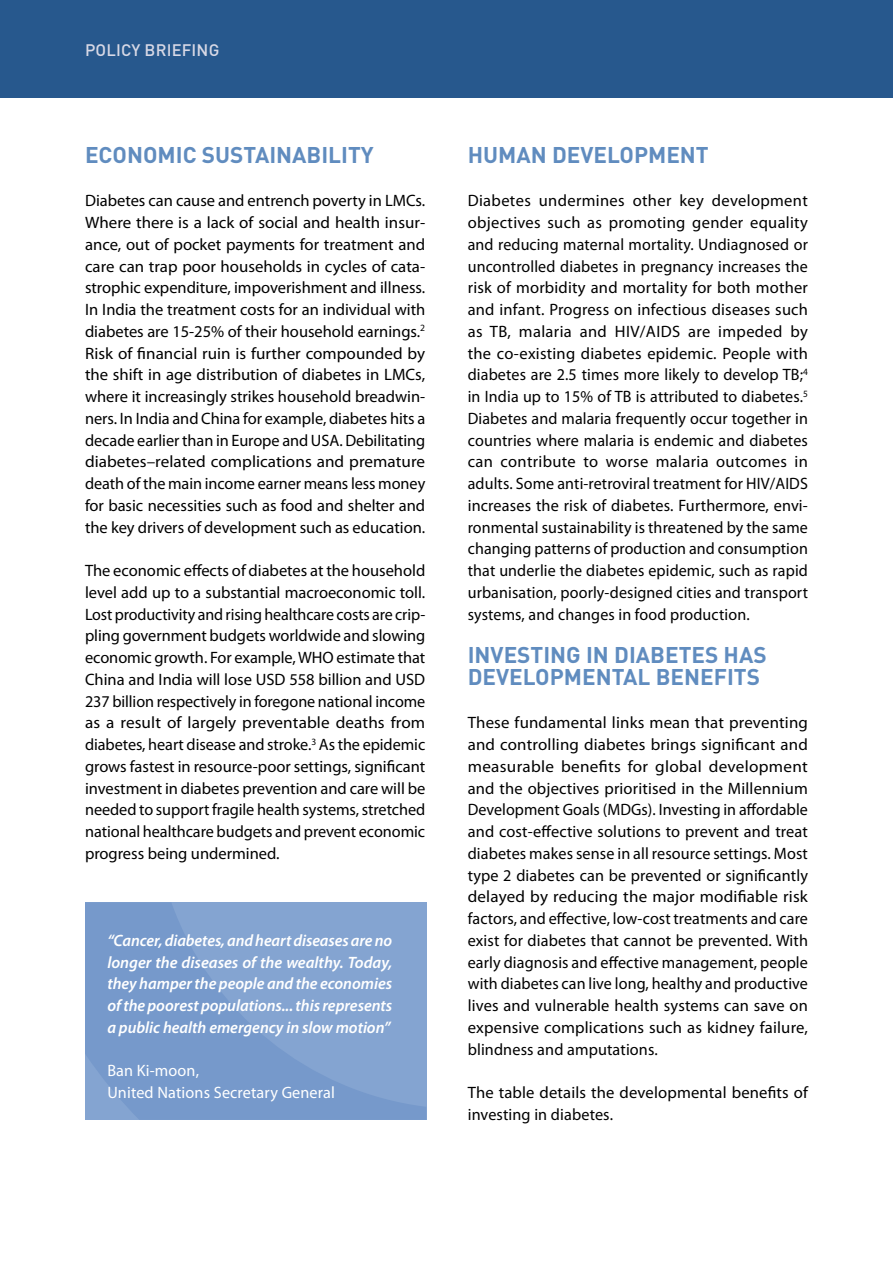
<style>
.page{position:relative;width:893px;height:1263px;background:#fff}
.page>*{position:absolute;margin:0;border:0;box-sizing:border-box;transform-origin:0 0}
.t1{font:700 22.5px/21.8px "DIN";color:#608cbf}
.t2{font:16.5px/21.8px "Myriad Pro";letter-spacing:.01em;color:#000;text-align:justify}
.t3{font:italic 600 16.5px/21.8px "Myriad Pro";letter-spacing:-.005em;color:#fff;text-align:justify}
.t4{font:16.5px/21.8px "Myriad Pro";letter-spacing:.01em;color:#fff}
.t5{font:500 16.5px "DIN Pro";letter-spacing:.01em;color:#d8d9e6}
</style>
<div class="page">
<div style="left:0;top:0;width:893px;height:98px;background:#27588d"></div>
<svg style="left:85px;top:902px;width:341px;height:218px;background:#7d9ece"></svg>
<p class="t5" style="left:85px;top:44px;width:136px">POLICY BRIEFING</p>
<h1 class="t1" style="left:85px;top:146px;width:290px">ECONOMIC SUSTAINABILITY</h1>
<p class="t2" style="left:85px;top:192px;width:342px">Diabetes can cause and entrench poverty in LMCs.<br>Where there is a lack of social and health insur&shy;ance, out of pocket payments for treatment and care can trap poor households in cycles of cata&shy;strophic expenditure, impoverishment and illness.<br>In India the treatment costs for an individual with diabetes are 15-25% of their household earnings.<sup>2<br></sup>Risk of financial ruin is further compounded by the shift in age distribution of diabetes in LMCs, where it increasingly strikes household breadwin&shy;ners. In India and China for example, diabetes hits a decade earlier than in Europe and USA. Debilitating diabetes–related complications and premature death of the main income earner means less money for basic necessities such as food and shelter and the key drivers of development such as education.</p>
<p class="t2" style="left:85px;top:561px;width:342px">The economic effects of diabetes at the household level add up to a substantial macroeconomic toll.<br>Lost productivity and rising healthcare costs are crip&shy;pling government budgets worldwide and slowing economic growth. For example, WHO estimate that China and India will lose USD 558 billion and USD 237 billion respectively in foregone national income as a result of largely preventable deaths from diabetes, heart disease and stroke.<sup>3</sup> As the epidemic grows fastest in resource-poor settings, significant investment in diabetes prevention and care will be needed to support fragile health systems, stretched national healthcare budgets and prevent economic progress being undermined.</p>
<p class="t3" style="left:107px;top:931px;width:286px">“Cancer, diabetes, and heart diseases are no longer the diseases of the wealthy. Today, they hamper the people and the economies of the poorest populations... this represents a public health emergency in slow motion”</p>
<p class="t4" style="left:107px;top:1062px;width:229px">Ban Ki-moon,<br>United Nations Secretary General</p>
<h1 class="t1" style="left:468px;top:146px;width:243px">HUMAN DEVELOPMENT</h1>
<p class="t2" style="left:468px;top:192px;width:342px">Diabetes undermines other key development objectives such as promoting gender equality and reducing maternal mortality. Undiagnosed or uncontrolled diabetes in pregnancy increases the risk of morbidity and mortality for both mother and infant. Progress on infectious diseases such as TB, malaria and HIV/AIDS are impeded by the co-existing diabetes epidemic. People with diabetes are 2.5 times more likely to develop TB;<sup>4 </sup>in India up to 15% of TB is attributed to diabetes.<sup>5<br></sup>Diabetes and malaria frequently occur together in countries where malaria is endemic and diabetes can contribute to worse malaria outcomes in adults. Some anti-retroviral treatment for HIV/AIDS increases the risk of diabetes. Furthermore, envi&shy;ronmental sustainability is threatened by the same changing patterns of production and consumption that underlie the diabetes epidemic, such as rapid urbanisation, poorly-designed cities and transport systems, and changes in food production.</p>
<h1 class="t1" style="left:468px;top:647px;width:300px">INVESTING IN DIABETES HAS<br>DEVELOPMENTAL BENEFITS</h1>
<p class="t2" style="left:468px;top:714px;width:342px">These fundamental links mean that preventing and controlling diabetes brings significant and measurable benefits for global development and the objectives prioritised in the Millennium Development Goals (MDGs). Investing in affordable and cost-effective solutions to prevent and treat diabetes makes sense in all resource settings. Most type 2 diabetes can be prevented or significantly delayed by reducing the major modifiable risk factors, and effective, low-cost treatments and care exist for diabetes that cannot be prevented. With early diagnosis and effective management, people with diabetes can live long, healthy and productive lives and vulnerable health systems can save on expensive complications such as kidney failure, blindness and amputations.</p>
<p class="t2" style="left:468px;top:1083px;width:342px">The table details the developmental benefits of investing in diabetes.</p>
</div>
